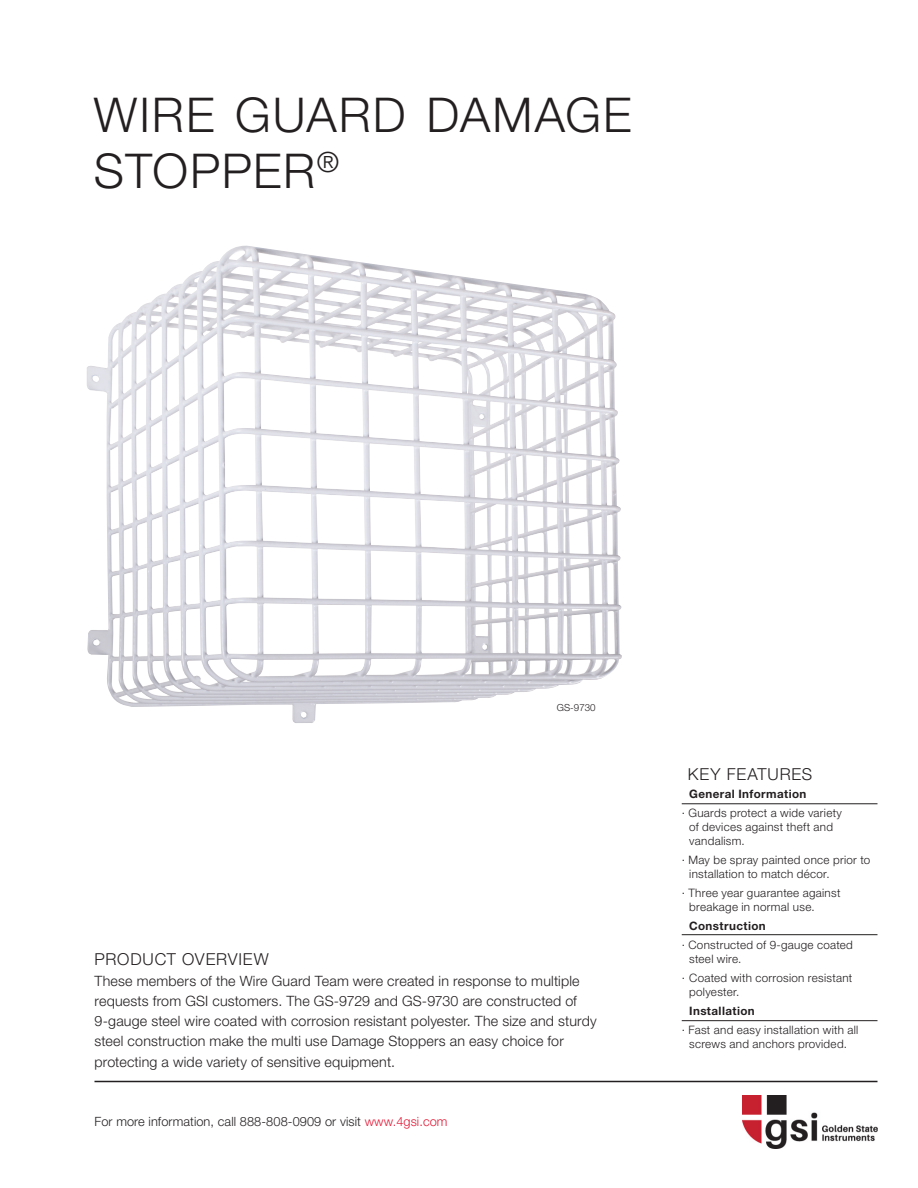
<style>
.page{position:relative;width:918px;height:1188px;background:#fff}
.page>*{position:absolute;margin:0;border:0;box-sizing:border-box;transform-origin:0 0}
.head_1{font:300 48px/55.5px "Helvetica Neue";letter-spacing:.04em;color:#231f20}
.head_3{font:300 16.5px "Helvetica Neue";letter-spacing:.05em;color:#231f20}
.text_1{font:300 14.25px/20.2px "Helvetica Neue";letter-spacing:.015em;color:#231f20}
.t1{font:300 12.75px "Helvetica Neue";letter-spacing:.01em;color:#231f20}
.sidebar_bullet_bold{font:300 11.7px/14.2px "Helvetica Neue";letter-spacing:.025em;color:#231f20}
.sidebar_bullet_bold-2{font:700 11.7px "Helvetica Neue";letter-spacing:.035em;color:#231f20}
.text_3_footer{font:300 9.75px "Helvetica Neue";color:#231f20}
.s1{color:#e51836}
</style>
<div class="page">
<hr style="left:94px;top:1081px;width:784px;height:1px;background:#231f20">
<img style="left:743px;top:1095px;width:135px;height:53px">
<hr style="left:682px;top:934px;width:196px;height:1px;background:#231f20">
<hr style="left:682px;top:1020px;width:196px;height:1px;background:#231f20">
<hr style="left:682px;top:803px;width:196px;height:1px;background:#231f20">
<img style="left:87px;top:246px;width:535px;height:477px">
<p class="head_1" style="left:94px;top:86px;width:539px">WIRE GUARD DAMAGE<br>STOPPER<sup>®</sup></p>
<p class="text_3_footer" style="left:557px;top:702px;width:40px">GS-9730</p>
<p class="head_3" style="left:94px;top:949px;width:176px">PRODUCT OVERVIEW</p>
<p class="text_1" style="left:94px;top:970px;width:504px">These members of the Wire Guard Team were created in response to multiple requests from GSI customers. The GS-9729 and GS-9730 are constructed of 9-gauge steel wire coated with corrosion resistant polyester. The size and sturdy steel construction make the multi use Damage Stoppers an easy choice for protecting a wide variety of sensitive equipment.</p>
<p class="t1" style="left:94px;top:1113px;width:355px">For more information, call 888-808-0909 or visit <span class="s1">www.4gsi.com</span></p>
<p class="head_3" style="left:688px;top:764px;width:126px">KEY FEATURES</p>
<p class="sidebar_bullet_bold-2" style="left:689px;top:787px;width:119px">General Information</p>
<p class="sidebar_bullet_bold" style="left:689px;top:805px;width:154px;text-indent:-8px">· Guards protect a wide variety of devices against theft and vandalism.</p>
<p class="sidebar_bullet_bold" style="left:689px;top:852px;width:183px;text-indent:-8px">· May be spray painted once prior to installation to match décor.</p>
<p class="sidebar_bullet_bold" style="left:689px;top:885px;width:153px;text-indent:-8px">· Three year guarantee against breakage in normal use.</p>
<p class="sidebar_bullet_bold-2" style="left:689px;top:919px;width:78px">Construction</p>
<p class="sidebar_bullet_bold" style="left:689px;top:937px;width:165px;text-indent:-8px">· Constructed of 9-gauge coated steel wire.</p>
<p class="sidebar_bullet_bold" style="left:689px;top:970px;width:165px;text-indent:-8px">· Coated with corrosion resistant polyester.</p>
<p class="sidebar_bullet_bold-2" style="left:689px;top:1003px;width:67px">Installation</p>
<p class="sidebar_bullet_bold" style="left:682px;top:1022px;width:178px;text-align:center">· Fast and easy installation with all screws and anchors provided.</p>
</div>
